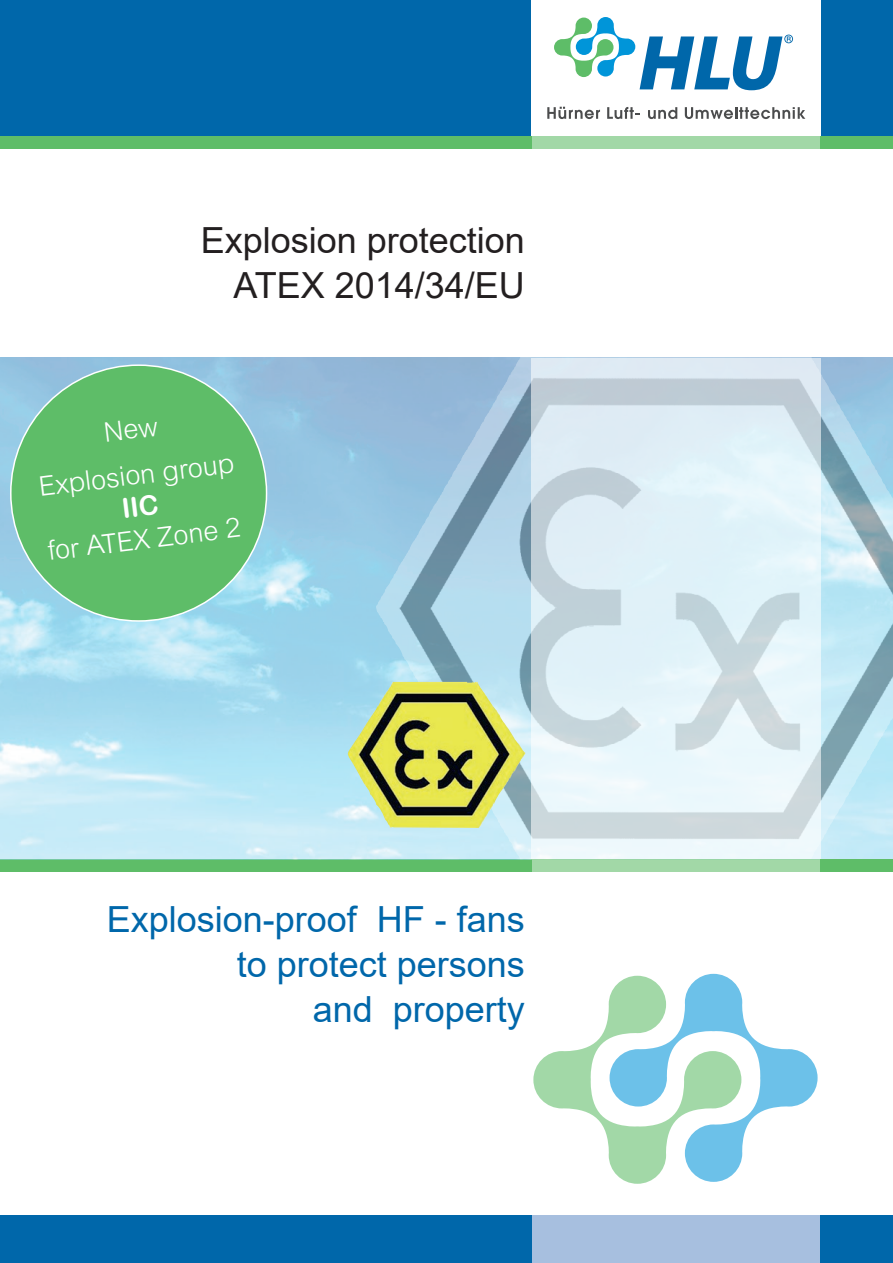
<style>
.page{position:relative;width:893px;height:1263px;background:#fff}
.page>*{position:absolute;margin:0;border:0;box-sizing:border-box;transform-origin:0 0}
.Titel{font:36px "Arial";color:#0067aa}
.Titel-2{font:36px "Arial";color:#231f20}
.p_ohne_Blocksatz{font:300 27px "Arial MT Pro Cyr";color:#fff}
</style>
<div class="page">
<div style="left:0;top:859px;width:531px;height:13px;background:#5ebd68"></div>
<img style="left:0;top:358px;width:893px;height:501px">
<img style="left:376px;top:357px;width:144px;height:497px">
<div style="left:0;top:0;width:893px;height:136px;background:#0067aa"></div>
<div style="left:531px;top:0;width:290px;height:136px;background:#fff"></div>
<img style="left:346px;top:682px;width:180px;height:146px">
<div style="left:531px;top:1215px;width:290px;height:48px;background:#a7bfdf"></div>
<div style="left:821px;top:1215px;width:72px;height:48px;background:#0067aa"></div>
<div style="left:0;top:1215px;width:531px;height:48px;background:#0067aa"></div>
<svg style="left:531px;top:358px;width:290px;height:501px;background:#dbeaf0"></svg>
<div style="left:531px;top:859px;width:290px;height:13px;background:#a2d8a7"></div>
<div style="left:821px;top:859px;width:72px;height:13px;background:#5ebd68"></div>
<div style="left:0;top:136px;width:531px;height:13px;background:#5ebd68"></div>
<div style="left:531px;top:136px;width:290px;height:13px;background:#a2d8a7"></div>
<div style="left:821px;top:136px;width:72px;height:13px;background:#5ebd68"></div>
<svg style="left:533px;top:974px;width:285px;height:210px"></svg>
<svg style="left:547px;top:107px;width:53px;height:12px"></svg>
<svg style="left:607px;top:107px;width:33px;height:12px"></svg>
<svg style="left:648px;top:107px;width:29px;height:12px"></svg>
<svg style="left:685px;top:107px;width:120px;height:12px"></svg>
<svg style="left:554px;top:17px;width:239px;height:73px"></svg>
<div style="left:11px;top:365px;width:256px;height:256px;background:#5ebd68;border-radius:50%"></div>
<p class="Titel-2" style="left:201px;top:215px;width:326px">Explosion protection</p>
<p class="Titel-2" style="left:233px;top:260px;width:293px">ATEX 2014/34/EU</p>
<p class="p_ohne_Blocksatz" style="left:37px;top:471px;width:198px;rotate:-7deg">Explosion group</p>
<p class="p_ohne_Blocksatz" style="left:46px;top:535px;width:195px;rotate:-7deg">for ATEX Zone 2</p>
<p class="Titel" style="left:107px;top:894px;width:420px">Explosion-proof HF - fans</p>
<p class="Titel" style="left:237px;top:939px;width:290px">to protect persons</p>
<p class="Titel" style="left:313px;top:984px;width:214px">and property</p>
</div>
